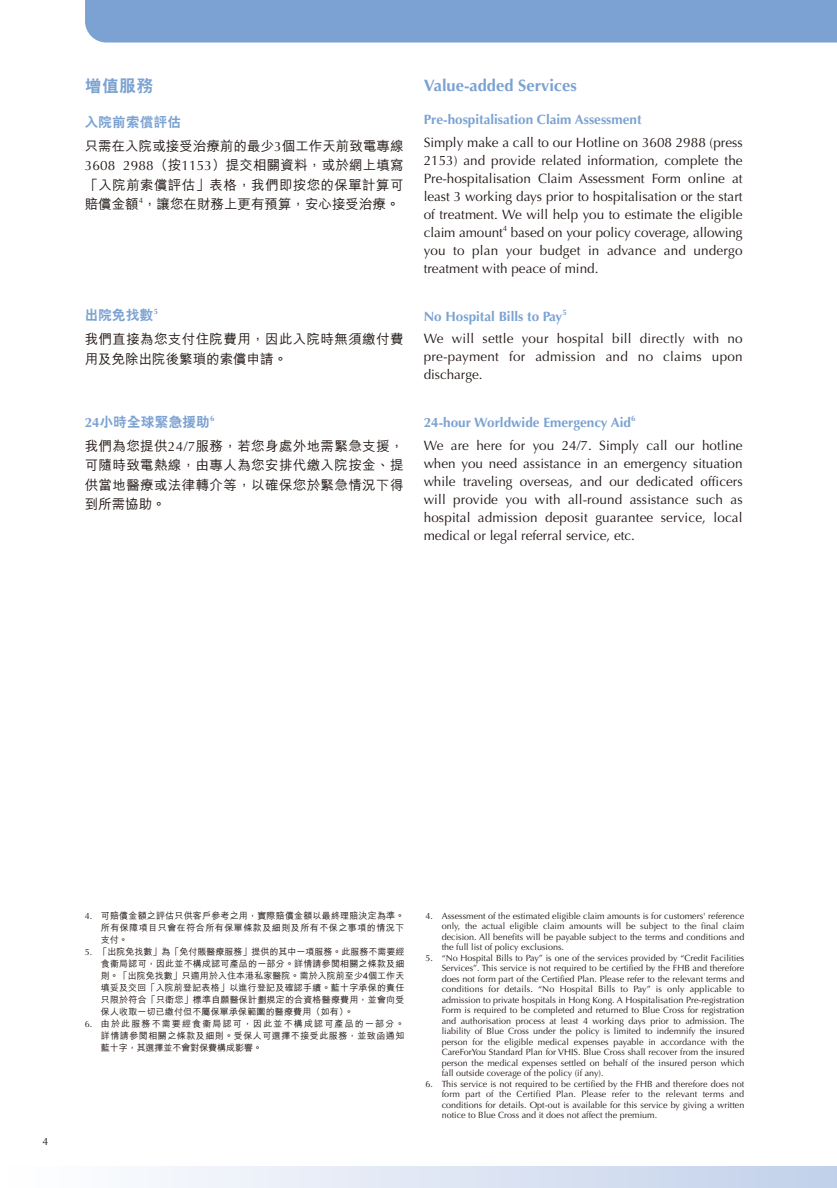
<style>
.page{position:relative;width:837px;height:1188px;background:#fff}
.page>*{position:absolute;margin:0;border:0;box-sizing:border-box;transform-origin:0 0}
.t1{font:700 16.5px "Optima";color:#7ba2d2}
.t2{font:800 16.5px "C Hei 2 HK";color:#7ba2d2}
.t3{font:13.5px/18px "Optima";letter-spacing:.01em;color:#221815}
.t4{font:500 13.5px/19.5px "M Hei HK";letter-spacing:.03em;color:#221815;text-align:justify}
.t5{font:700 13.5px "Optima";color:#7ba2d2}
.t6{font:800 13.5px "C Hei 2 HK";letter-spacing:.02em;color:#7ba2d2}
.t7{font:10.5px "Optima";color:#221815}
.t8{font:9px/10.5px "Optima";color:#221815;text-align:justify}
.t9{font:500 9px/12px "M Hei HK";letter-spacing:.025em;color:#221815;text-align:justify}
.s1{font-family:"Optima";font-weight:400}
.s2{font-family:"Optima";font-weight:700}
.s3{font-weight:700;color:#7ba2d2}
</style>
<div class="page">
<div style="left:0;top:1167px;width:837px;height:21px;background:linear-gradient(to right,#fff,#c2d0ea)"></div>
<div style="left:85px;top:0;width:752px;height:43px;background:#7ba2d2"></div>
<h1 class="t2" style="left:85px;top:75px;width:70px">增值服務</h1>
<h2 class="t6" style="left:85px;top:113px;width:98px">入院前索償評估</h2>
<h2 class="t4" style="left:85px;top:135px;width:320px">只需在入院或接受治療前的最少<span class="s1">3</span>個工作天前致電專線<span class="s1">3608 2988</span>（按<span class="s1">1153</span>）提交相關資料，或於網上填寫「入院前索償評估」表格，我們即按您的保單計算可賠償金額<sup>4</sup>，讓您在財務上更有預算，安心接受治療。</h2>
<h2 class="t6" style="left:85px;top:306px;width:75px">出院免找數<sup>5</sup></h2>
<h2 class="t4" style="left:85px;top:329px;width:320px">我們直接為您支付住院費用，因此入院時無須繳付費用及免除出院後繁瑣的索償申請。</h2>
<h2 class="t6" style="left:85px;top:413px;width:131px"><span class="s2">24</span>小時全球緊急援助<sup>6</sup></h2>
<h2 class="t4" style="left:85px;top:435px;width:320px">我們為您提供<span class="s1">24/7</span>服務，若您身處外地需緊急支援，可隨時致電熱線，由專人為您安排代繳入院按金、提供當地醫療或法律轉介等，以確保您於緊急情況下得到所需協助。</h2>
<h1 class="t1" style="left:424px;top:76px;width:155px">Value-added Services</h1>
<h2 class="t5" style="left:424px;top:112px;width:219px">Pre-hospitalisation Claim Assessment</h2>
<p class="t3" style="left:424px;top:134px;width:320px;text-align:justify">Simply make a call to our Hotline on 3608 2988 (press 2153) and provide related information, complete the Pre-hospitalisation Claim Assessment Form online at least 3 working days prior to hospitalisation or the start of treatment. We will help you to estimate the eligible claim amount<sup>4</sup> based on your policy coverage, allowing you to plan your budget in advance and undergo treatment with peace of mind.</p>
<h2 class="t3" style="left:424px;top:305px;width:321px;line-height:22.5px"><span class="s3">No Hospital Bills to Pay</span><sup>5<br></sup>We will settle your hospital bill directly with no</h2>
<h2 class="t3" style="left:424px;top:348px;width:320px">pre-payment for admission and no claims upon discharge.</h2>
<h2 class="t3" style="left:424px;top:412px;width:320px;line-height:22.5px"><span class="s3">24-hour Worldwide Emergency Aid</span><sup>6<br></sup>We are here for you 24/7. Simply call our hotline</h2>
<p class="t3" style="left:424px;top:455px;width:321px;text-align:justify">when you need assistance in an emergency situation while traveling overseas, and our dedicated officers will provide you with all-round assistance such as hospital admission deposit guarantee service, local medical or legal referral service, etc.</p>
<p class="t7" style="left:43px;top:1136px;width:7px">4</p>
<p class="t9" style="left:101px;top:909px;width:305px;text-indent:-16px"><span class="s1">4.</span> 可賠償金額之評估只供客戶參考之用，實際賠償金額以最終理賠決定為準。所有保障項目只會在符合所有保單條款及細則及所有不保之事項的情況下支付。</p>
<p class="t9" style="left:101px;top:945px;width:305px;text-indent:-16px"><span class="s1">5.</span> 「出院免找數」為「免付賬醫療服務」提供的其中一項服務。此服務不需要經食衞局認可，因此並不構成認可產品的一部分。詳情請參閱相關之條款及細則。「出院免找數」只適用於入住本港私家醫院。需於入院前至少4個工作天填妥及交回「入院前登記表格」以進行登記及確認手續。藍十字承保的責任只限於符合「只衛您」標準自願醫保計劃規定的合資格醫療費用，並會向受保人收取一切已繳付但不屬保單承保範圍的醫療費用（如有）。</p>
<p class="t9" style="left:101px;top:1017px;width:305px;text-indent:-16px"><span class="s1">6.</span> 由於此服務不需要經食衞局認可，因此並不構成認可產品的一部分。詳情請參閱相關之條款及細則。受保人可選擇不接受此服務，並致函通知藍十字，其選擇並不會對保費構成影響。</p>
<p class="t8" style="left:442px;top:910px;width:304px;text-indent:-16px">4. Assessment of the estimated eligible claim amounts is for customers' reference only, the actual eligible claim amounts will be subject to the final claim decision. All benefits will be payable subject to the terms and conditions and the full list of policy exclusions.</p>
<p class="t8" style="left:442px;top:952px;width:304px;text-indent:-16px">5. “No Hospital Bills to Pay” is one of the services provided by “Credit Facilities Services”. This service is not required to be certified by the FHB and therefore does not form part of the Certified Plan. Please refer to the relevant terms and conditions for details. “No Hospital Bills to Pay” is only applicable to admission to private hospitals in Hong Kong. A Hospitalisation Pre-registration Form is required to be completed and returned to Blue Cross for registration and authorisation process at least 4 working days prior to admission. The liability of Blue Cross under the policy is limited to indemnify the insured person for the eligible medical expenses payable in accordance with the CareForYou Standard Plan for VHIS. Blue Cross shall recover from the insured person the medical expenses settled on behalf of the insured person which fall outside coverage of the policy (if any).</p>
<p class="t8" style="left:442px;top:1078px;width:304px;text-indent:-16px">6. This service is not required to be certified by the FHB and therefore does not form part of the Certified Plan. Please refer to the relevant terms and conditions for details. Opt-out is available for this service by giving a written notice to Blue Cross and it does not affect the premium.</p>
</div>
